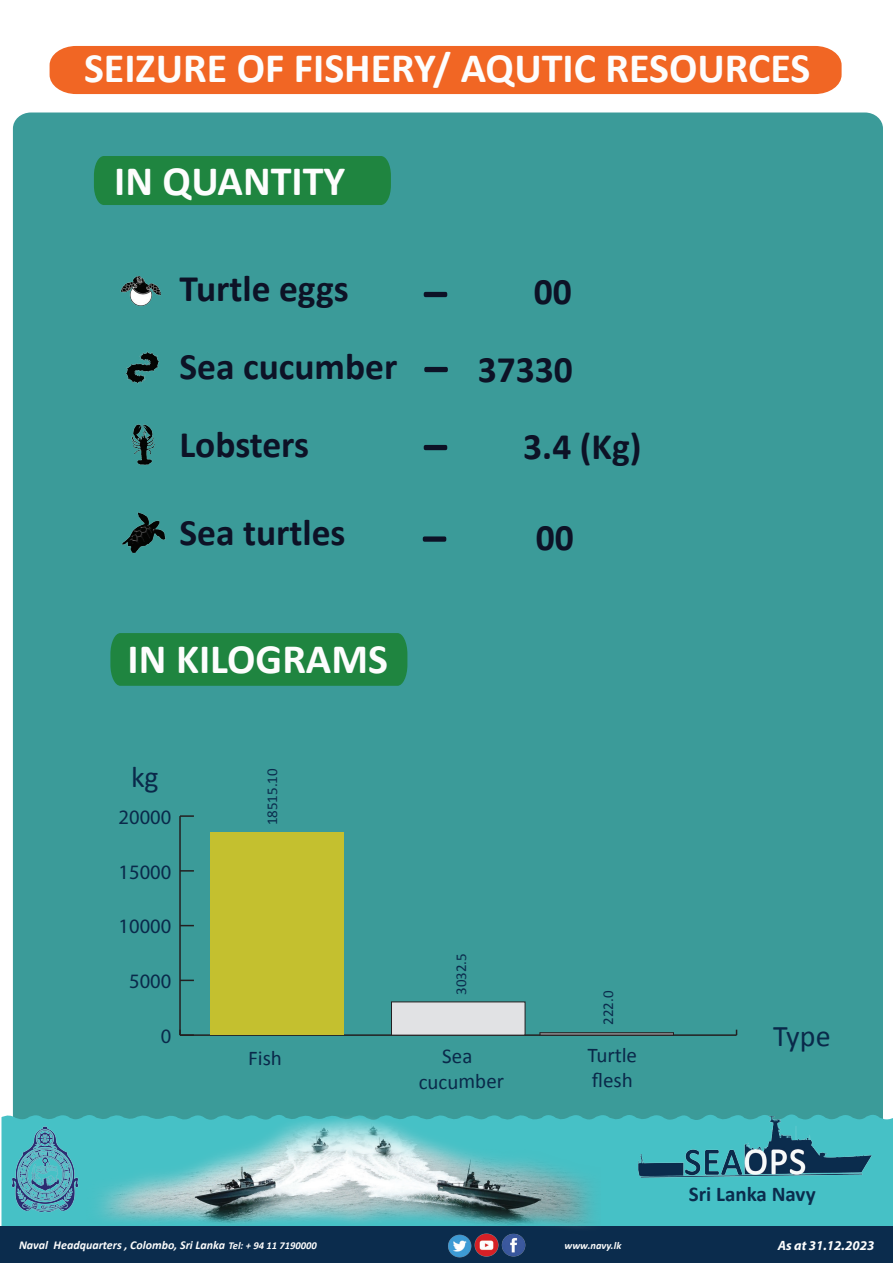
<style>
.page{position:relative;width:893px;height:1263px;background:#fff}
.page>*{position:absolute;margin:0;border:0;box-sizing:border-box;transform-origin:0 0}
.t1{font:700 52.35px/76.5px "Calibri";color:#0d1226;text-align:justify;scale:1.81 1}
.t2{font:700 42px "Calibri";color:#fdfdfd}
.t3{font:700 37.5px/78px "Calibri";color:#0d1226}
.t4{font:30px "Calibri";color:#0a294a}
.t5{font:21px/25.2px "Calibri";letter-spacing:-.01em;color:#0a294a;text-align:center}
.t6{font:700 21px "Calibri";color:#0b2c4d}
.t7{font:20.55px "Myriad Pro";color:#0a294a}
.t8{font:15px "Calibri";letter-spacing:-.005em;color:#0a2b4c}
.t9{font:italic 700 13.5px "Myriad Pro";color:#fdfdfd}
.t10{font:italic 700 12px "Calibri";color:#fdfdfd}
.t11{font:italic 700 10.5px "Calibri";letter-spacing:.005em;color:#fafbfb}
.s1{font-size:10.5px}
</style>
<div class="page">
<div style="left:13px;top:112px;width:870px;height:999px;background:#3b9b99"></div>
<svg style="left:2px;top:1111px;width:891px;height:116px;background:#45bcc1"></svg>
<div style="left:0;top:1227px;width:893px;height:36px;background:#0b2c4d"></div>
<img style="left:634px;top:1113px;width:244px;height:71px">
<img style="left:86px;top:1108px;width:515px;height:119px">
<img style="left:448px;top:1235px;width:23px;height:22px">
<img style="left:474px;top:1233px;width:24px;height:24px">
<img style="left:501px;top:1233px;width:25px;height:24px">
<img style="left:9px;top:1121px;width:73px;height:98px">
<div style="left:50px;top:46px;width:792px;height:48px;background:#f16624"></div>
<div style="left:94px;top:156px;width:297px;height:49px;background:#1f8540"></div>
<div style="left:110px;top:633px;width:297px;height:53px;background:#1f8540"></div>
<hr style="left:180px;top:1034px;width:556px;height:2px;background:#231f20">
<hr style="left:179px;top:816px;width:2px;height:219px;background:#231f20">
<svg style="left:179px;top:1030px;width:15px;height:6px"></svg>
<svg style="left:181px;top:980px;width:13px;height:1px"></svg>
<svg style="left:181px;top:925px;width:13px;height:1px"></svg>
<svg style="left:180px;top:870px;width:14px;height:2px"></svg>
<svg style="left:180px;top:815px;width:14px;height:2px"></svg>
<div style="left:539px;top:1032px;width:135px;height:3px;background:#939598;border:1px solid #231f20"></div>
<div style="left:391px;top:1001px;width:134px;height:34px;background:#e1e2e4;border:1px solid #231f20"></div>
<div style="left:210px;top:832px;width:134px;height:202px;background:#c4c02f"></div>
<img style="left:99px;top:468px;width:89px;height:125px">
<img style="left:108px;top:387px;width:72px;height:101px">
<img style="left:126px;top:352px;width:33px;height:34px">
<img style="left:109px;top:250px;width:70px;height:100px">
<p class="t2" style="left:84px;top:42px;width:728px">SEIZURE OF FISHERY/ AQUTIC RESOURCES</p>
<p class="t2" style="left:114px;top:155px;width:233px">IN QUANTITY</p>
<p class="t3" style="left:179px;top:248px;width:171px">Turtle eggs</p>
<p class="t3" style="left:534px;top:251px;width:40px">00</p>
<h1 class="t1" style="left:421px;top:249px;width:18px">- - -</h1>
<p class="t3" style="left:179px;top:326px;width:220px">Sea cucumber<br>Lobsters</p>
<p class="t3" style="left:478px;top:329px;width:97px">37330</p>
<p class="t3" style="left:523px;top:406px;width:120px">3.4 (Kg)</p>
<p class="t3" style="left:179px;top:492px;width:168px">Sea turtles</p>
<h1 class="t1" style="left:420px;top:494px;width:18px">-</h1>
<p class="t2" style="left:128px;top:633px;width:262px">IN KILOGRAMS</p>
<p class="t4" style="left:131px;top:759px;width:29px">kg</p>
<p class="t7" style="left:119px;top:804px;width:54px">20000</p>
<p class="t7" style="left:119px;top:859px;width:54px">15000</p>
<p class="t7" style="left:119px;top:914px;width:54px">10000</p>
<p class="t7" style="left:129px;top:968px;width:44px">5000</p>
<p class="t7" style="left:161px;top:1023px;width:12px">0</p>
<p class="t8" style="left:263px;top:825px;width:59px;rotate:-90deg">18515.10</p>
<p class="t8" style="left:452px;top:995px;width:43px;rotate:-90deg">3032.5</p>
<p class="t3" style="left:536px;top:497px;width:40px">00</p>
<p class="t8" style="left:599px;top:1025px;width:36px;rotate:-90deg">222.0</p>
<p class="t5" style="left:248px;top:1044px;width:35px">Fish</p>
<p class="t5" style="left:419px;top:1043px;width:87px">Sea cucumber</p>
<p class="t5" style="left:588px;top:1041px;width:51px;text-align:left;rotate:1deg">Turtle flesh</p>
<p class="t4" style="left:773px;top:1018px;width:59px">Type</p>
<p class="t6" style="left:689px;top:1181px;width:128px">Sri Lanka Navy</p>
<p class="t10" style="left:19px;top:1238px;width:299px">Naval Headquarters , Colombo, Sri Lanka <span class="s1">Tel: + 94 11 7190000</span></p>
<p class="t11" style="left:564px;top:1239px;width:58px">www.navy.lk</p>
<p class="t9" style="left:778px;top:1237px;width:98px">As at 31.12.2023</p>
</div>
